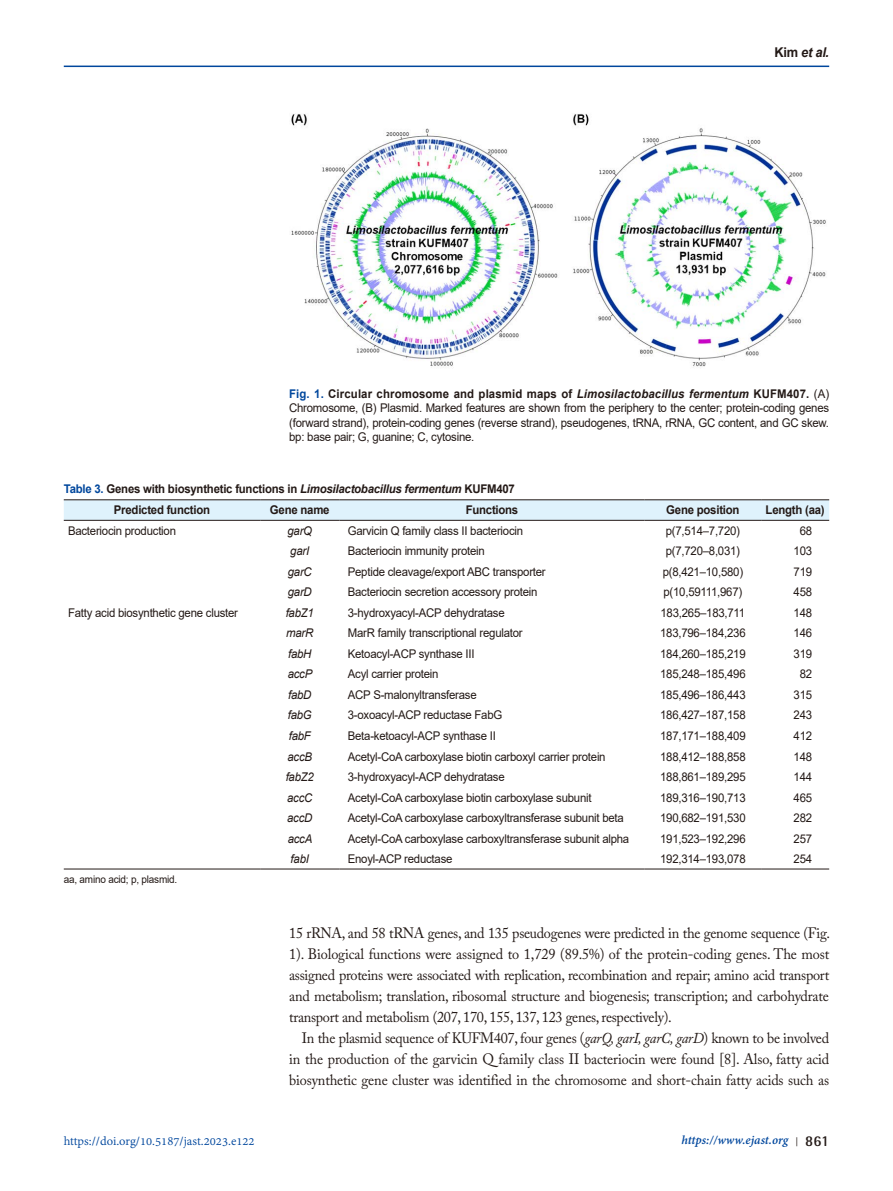
<style>
.page{position:relative;width:893px;height:1191px;background:#fff}
.page>*{position:absolute;margin:0;border:0;box-sizing:border-box;transform-origin:0 0}
.t1{font:15px/21px "Adobe Caslon Pro";letter-spacing:-.02em;color:#231916;text-align:justify;scale:.95 1}
.t2{font:13.5px "Adobe Devanagari";color:#00479d}
.t3{font:italic 700 13.5px "Adobe Devanagari";color:#00479d}
.t4{font:italic 700 13.5px "Arial";color:#231916;scale:.95 1}
.table_main_text_left{font:12px/14.4px "Arial";letter-spacing:-.02em;color:#231916;text-align:justify;scale:.95 1}
.table_title{font:700 12px "Arial";letter-spacing:-.02em;color:#231916;scale:.95 1}
.table_main_text_left-2{font:italic 12px "Arial";letter-spacing:-.02em;color:#231916;scale:.95 1}
.table_col_head{font:700 12px "Arial";letter-spacing:-.02em;color:#231916;scale:.95 1}
.table_footnote{font:10.5px "Arial";letter-spacing:-.02em;color:#231916;scale:.95 1}
.s1{font-style:normal}
.s2{font-weight:700;color:#00479d}
.s3{font-weight:700}
.s4{font-weight:700;font-style:italic}
.s5{color:#00479d}
.s6{font-style:italic}
.s7{font-family:"Shonar Bangla";font-style:normal;font-size:12px;color:#231916}
.s8{font-family:"Rotis Semi Sans Std";font-style:normal;font-size:15px;color:#231916}
</style>
<div class="page">
<hr style="left:64px;top:66px;width:765px;height:1px;background:#00479d">
<img style="left:291px;top:114px;width:535px;height:253px">
<svg style="left:64px;top:500px;width:765px;height:20px;background:#daecf6"></svg>
<hr style="left:64px;top:868px;width:196px;height:1px;background:#231916">
<hr style="left:260px;top:868px;width:79px;height:1px;background:#231916">
<hr style="left:339px;top:868px;width:306px;height:1px;background:#231916">
<hr style="left:645px;top:868px;width:116px;height:1px;background:#231916">
<hr style="left:761px;top:868px;width:68px;height:1px;background:#231916">
<hr style="left:64px;top:499px;width:196px;height:1px;background:#231916">
<hr style="left:260px;top:499px;width:79px;height:1px;background:#231916">
<hr style="left:339px;top:499px;width:306px;height:1px;background:#231916">
<hr style="left:645px;top:499px;width:116px;height:1px;background:#231916">
<hr style="left:761px;top:499px;width:68px;height:1px;background:#231916">
<hr style="left:64px;top:520px;width:196px;height:1px;background:#231916">
<hr style="left:260px;top:520px;width:79px;height:1px;background:#231916">
<hr style="left:339px;top:520px;width:306px;height:1px;background:#231916">
<hr style="left:645px;top:520px;width:116px;height:1px;background:#231916">
<hr style="left:761px;top:520px;width:68px;height:1px;background:#231916">
<p class="t4" style="left:774px;top:43px;width:59px"><span class="s1">Kim</span> et al.</p>
<p class="table_main_text_left" style="left:289px;top:386px;width:570px"><span class="s2">Fig. 1.</span> <span class="s3">Circular chromosome and plasmid maps of</span> <span class="s4">Limosilactobacillus fermentum</span> <span class="s3">KUFM407.</span> (A)<br>Chromosome, (B) Plasmid. Marked features are shown from the periphery to the center; protein-coding genes (forward strand), protein-coding genes (reverse strand), pseudogenes, tRNA, rRNA, GC content, and GC skew. bp: base pair; G, guanine; C, cytosine.</p>
<p class="table_title" style="left:64px;top:481px;width:476px"><span class="s5">Table 3.</span> Genes with biosynthetic functions in <span class="s6">Limosilactobacillus fermentum</span> KUFM407</p>
<p class="table_col_head" style="left:114px;top:502px;width:103px">Predicted function</p>
<p class="table_col_head" style="left:270px;top:502px;width:64px">Gene name</p>
<p class="table_col_head" style="left:466px;top:502px;width:57px">Functions</p>
<p class="table_col_head" style="left:666px;top:502px;width:79px">Gene position</p>
<p class="table_col_head" style="left:766px;top:502px;width:64px">Length (aa)</p>
<p class="table_main_text_left" style="left:68px;top:523px;width:115px">Bacteriocin production</p>
<p class="table_main_text_left-2" style="left:287px;top:523px;width:27px">garQ</p>
<p class="table_main_text_left" style="left:348px;top:523px;width:186px">Garvicin Q family class II bacteriocin</p>
<p class="table_main_text_left" style="left:666px;top:523px;width:80px">p(7,514–7,720)</p>
<p class="table_main_text_left" style="left:800px;top:523px;width:15px">68</p>
<p class="table_main_text_left-2" style="left:290px;top:543px;width:21px">garI</p>
<p class="table_main_text_left" style="left:348px;top:544px;width:146px">Bacteriocin immunity protein</p>
<p class="table_main_text_left" style="left:666px;top:544px;width:80px">p(7,720–8,031)</p>
<p class="table_main_text_left" style="left:794px;top:544px;width:21px">103</p>
<p class="table_main_text_left-2" style="left:288px;top:564px;width:27px">garC</p>
<p class="table_main_text_left" style="left:348px;top:564px;width:210px">Peptide cleavage/export ABC transporter</p>
<p class="table_main_text_left" style="left:663px;top:564px;width:86px">p(8,421–10,580)</p>
<p class="table_main_text_left" style="left:794px;top:564px;width:21px">719</p>
<p class="table_main_text_left-2" style="left:288px;top:584px;width:27px">garD</p>
<p class="table_main_text_left" style="left:348px;top:585px;width:201px">Bacteriocin secretion accessory protein</p>
<p class="table_main_text_left" style="left:663px;top:585px;width:84px">p(10,59111,967)</p>
<p class="table_main_text_left" style="left:794px;top:585px;width:21px">458</p>
<p class="table_main_text_left" style="left:68px;top:605px;width:181px">Fatty acid biosynthetic gene cluster</p>
<p class="table_main_text_left-2" style="left:286px;top:605px;width:31px">fabZ1</p>
<p class="table_main_text_left" style="left:348px;top:605px;width:167px">3-hydroxyacyl-ACP dehydratase</p>
<p class="table_main_text_left" style="left:660px;top:605px;width:91px">183,265–183,711</p>
<p class="table_main_text_left" style="left:794px;top:605px;width:21px">148</p>
<p class="table_main_text_left-2" style="left:286px;top:625px;width:30px">marR</p>
<p class="table_main_text_left" style="left:348px;top:626px;width:186px">MarR family transcriptional regulator</p>
<p class="table_main_text_left" style="left:660px;top:626px;width:92px">183,796–184,236</p>
<p class="table_main_text_left" style="left:794px;top:626px;width:21px">146</p>
<p class="table_main_text_left-2" style="left:288px;top:646px;width:26px">fabH</p>
<p class="table_main_text_left" style="left:348px;top:646px;width:135px">Ketoacyl-ACP synthase III</p>
<p class="table_main_text_left" style="left:660px;top:646px;width:92px">184,260–185,219</p>
<p class="table_main_text_left" style="left:794px;top:646px;width:21px">319</p>
<p class="table_main_text_left-2" style="left:288px;top:666px;width:27px">accP</p>
<p class="table_main_text_left" style="left:348px;top:667px;width:97px">Acyl carrier protein</p>
<p class="table_main_text_left" style="left:660px;top:667px;width:92px">185,248–185,496</p>
<p class="table_main_text_left" style="left:800px;top:667px;width:15px">82</p>
<p class="table_main_text_left-2" style="left:288px;top:687px;width:26px">fabD</p>
<p class="table_main_text_left" style="left:348px;top:687px;width:137px">ACP S-malonyltransferase</p>
<p class="table_main_text_left" style="left:660px;top:687px;width:92px">185,496–186,443</p>
<p class="table_main_text_left" style="left:794px;top:687px;width:21px">315</p>
<p class="table_main_text_left-2" style="left:288px;top:707px;width:27px">fabG</p>
<p class="table_main_text_left" style="left:348px;top:708px;width:164px">3-oxoacyl-ACP reductase FabG</p>
<p class="table_main_text_left" style="left:660px;top:708px;width:92px">186,427–187,158</p>
<p class="table_main_text_left" style="left:794px;top:708px;width:21px">243</p>
<p class="table_main_text_left-2" style="left:289px;top:728px;width:25px">fabF</p>
<p class="table_main_text_left" style="left:348px;top:728px;width:157px">Beta-ketoacyl-ACP synthase II</p>
<p class="table_main_text_left" style="left:660px;top:728px;width:92px">187,171–188,409</p>
<p class="table_main_text_left" style="left:794px;top:728px;width:21px">412</p>
<p class="table_main_text_left-2" style="left:287px;top:748px;width:27px">accB</p>
<p class="table_main_text_left" style="left:348px;top:749px;width:273px">Acetyl-CoA carboxylase biotin carboxyl carrier protein</p>
<p class="table_main_text_left" style="left:660px;top:749px;width:92px">188,412–188,858</p>
<p class="table_main_text_left" style="left:794px;top:749px;width:21px">148</p>
<p class="table_main_text_left-2" style="left:286px;top:769px;width:31px">fabZ2</p>
<p class="table_main_text_left" style="left:348px;top:769px;width:167px">3-hydroxyacyl-ACP dehydratase</p>
<p class="table_main_text_left" style="left:660px;top:769px;width:92px">188,861–189,295</p>
<p class="table_main_text_left" style="left:794px;top:769px;width:21px">144</p>
<p class="table_main_text_left-2" style="left:287px;top:789px;width:28px">accC</p>
<p class="table_main_text_left" style="left:348px;top:790px;width:258px">Acetyl-CoA carboxylase biotin carboxylase subunit</p>
<p class="table_main_text_left" style="left:660px;top:790px;width:92px">189,316–190,713</p>
<p class="table_main_text_left" style="left:794px;top:790px;width:21px">465</p>
<p class="table_main_text_left-2" style="left:287px;top:810px;width:28px">accD</p>
<p class="table_main_text_left" style="left:348px;top:810px;width:292px">Acetyl-CoA carboxylase carboxyltransferase subunit beta</p>
<p class="table_main_text_left" style="left:660px;top:810px;width:92px">190,682–191,530</p>
<p class="table_main_text_left" style="left:794px;top:810px;width:21px">282</p>
<p class="table_main_text_left-2" style="left:288px;top:830px;width:27px">accA</p>
<p class="table_main_text_left" style="left:348px;top:831px;width:298px">Acetyl-CoA carboxylase carboxyltransferase subunit alpha</p>
<p class="table_main_text_left" style="left:660px;top:831px;width:92px">191,523–192,296</p>
<p class="table_main_text_left" style="left:794px;top:831px;width:21px">257</p>
<p class="table_main_text_left-2" style="left:291px;top:851px;width:21px">fabI</p>
<p class="table_main_text_left" style="left:348px;top:851px;width:112px">Enoyl-ACP reductase</p>
<p class="table_main_text_left" style="left:660px;top:851px;width:92px">192,314–193,078</p>
<p class="table_main_text_left" style="left:794px;top:851px;width:21px">254</p>
<p class="table_footnote" style="left:64px;top:871px;width:121px">aa, amino acid; p, plasmid.</p>
<p class="t1" style="left:289px;top:922px;width:571px">15 rRNA, and 58 tRNA genes, and 135 pseudogenes were predicted in the genome sequence (Fig.<br>1). Biological functions were assigned to 1,729 (89.5%) of the protein-coding genes. The most assigned proteins were associated with replication, recombination and repair; amino acid transport and metabolism; translation, ribosomal structure and biogenesis; transcription; and carbohydrate transport and metabolism (207, 170, 155, 137, 123 genes, respectively).</p>
<p class="t1" style="left:289px;top:1027px;width:570px;text-indent:13px">In the plasmid sequence of KUFM407, four genes (<span class="s6">garQ, garI, garC, garD</span>) known to be involved in the production of the garvicin Q family class II bacteriocin were found [8]. Also, fatty acid biosynthetic gene cluster was identified in the chromosome and short-chain fatty acids such as</p>
<p class="t2" style="left:64px;top:1133px;width:192px">https://doi.org/10.5187/jast.2023.e122</p>
<p class="t3" style="left:681px;top:1132px;width:149px">https://www.ejast.org <span class="s7">|</span> <span class="s8">861</span></p>
</div>
